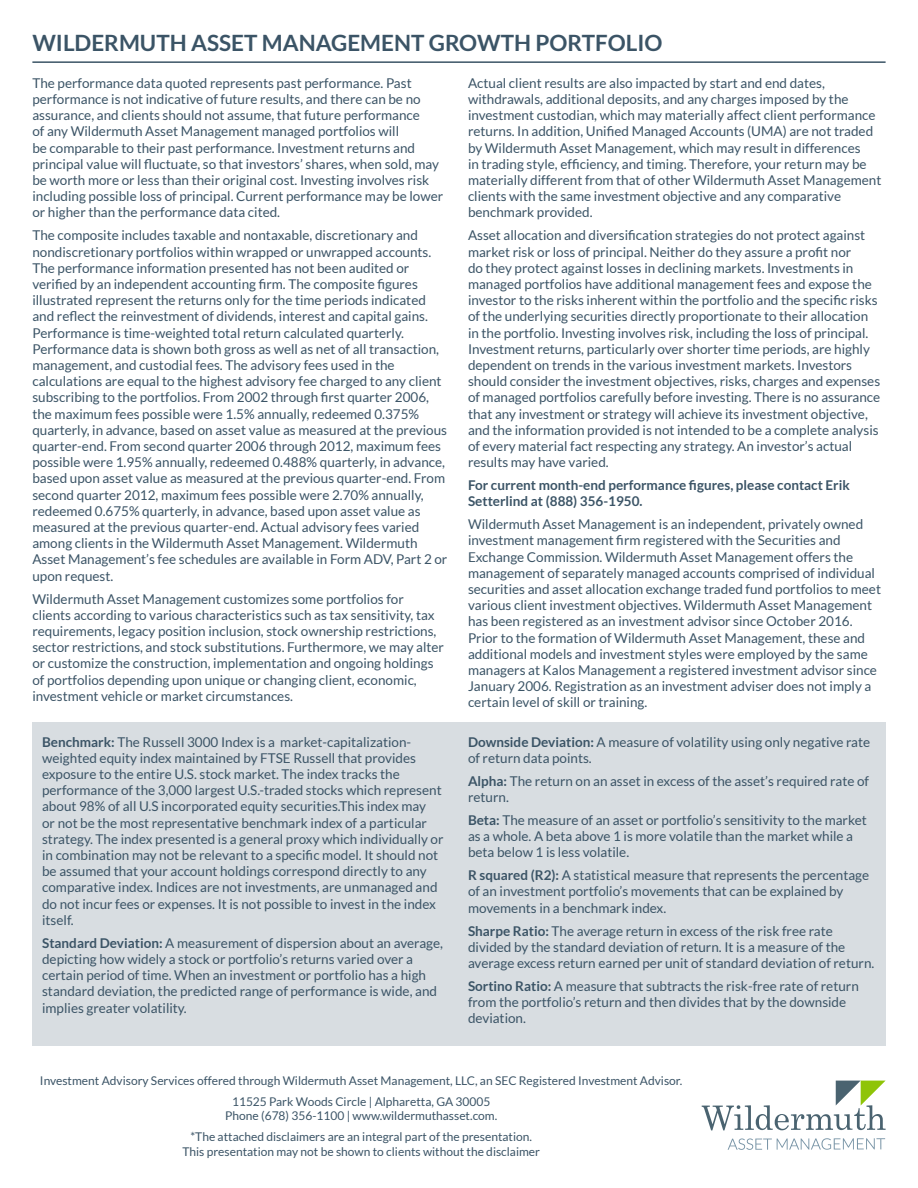
<style>
.page{position:relative;width:918px;height:1188px;background:#fff}
.page>*{position:absolute;margin:0;border:0;box-sizing:border-box;transform-origin:0 0}
.Subheading{font:700 22.5px "Lato";color:#3b5466}
.Basic_Body{font:13.5px/16.2px "Lato";color:#3b5466}
.Basic_Body-2{font:700 13.5px/16.2px "Lato";color:#3b5466}
.Basic_Body-3{font:12px/14.4px "Lato";color:#3b5466;text-align:center}
.s1{font-weight:700}
</style>
<div class="page">
<div style="left:32px;top:722px;width:854px;height:324px;background:#d8dde1"></div>
<svg style="left:702px;top:1081px;width:184px;height:49px"></svg>
<svg style="left:728px;top:1138px;width:157px;height:12px"></svg>
<hr style="left:32px;top:61px;width:854px;height:2px;background:#3b5466">
<p class="Subheading" style="left:32px;top:29px;width:632px">WILDERMUTH ASSET MANAGEMENT GROWTH PORTFOLIO</p>
<p class="Basic_Body" style="left:32px;top:75px;width:412px">The performance data quoted represents past performance. Past performance is not indicative of future results, and there can be no assurance, and clients should not assume, that future performance<br>of any Wildermuth Asset Management managed portfolios will<br>be comparable to their past performance. Investment returns and principal value will fluctuate, so that investors’ shares, when sold, may be worth more or less than their original cost. Investing involves risk including possible loss of principal. Current performance may be lower or higher than the performance data cited.</p>
<p class="Basic_Body" style="left:32px;top:227px;width:417px">The composite includes taxable and nontaxable, discretionary and nondiscretionary portfolios within wrapped or unwrapped accounts.<br>The performance information presented has not been audited or verified by an independent accounting firm. The composite figures illustrated represent the returns only for the time periods indicated and reflect the reinvestment of dividends, interest and capital gains.<br>Performance is time-weighted total return calculated quarterly.<br>Performance data is shown both gross as well as net of all transaction, management, and custodial fees. The advisory fees used in the calculations are equal to the highest advisory fee charged to any client subscribing to the portfolios. From 2002 through first quarter 2006, the maximum fees possible were 1.5% annually, redeemed 0.375% quarterly, in advance, based on asset value as measured at the previous quarter-end. From second quarter 2006 through 2012, maximum fees possible were 1.95% annually, redeemed 0.488% quarterly, in advance, based upon asset value as measured at the previous quarter-end. From second quarter 2012, maximum fees possible were 2.70% annually, redeemed 0.675% quarterly, in advance, based upon asset value as measured at the previous quarter-end. Actual advisory fees varied among clients in the Wildermuth Asset Management. Wildermuth Asset Management’s fee schedules are available in Form ADV, Part 2 or upon request.</p>
<p class="Basic_Body" style="left:32px;top:590px;width:413px">Wildermuth Asset Management customizes some portfolios for clients according to various characteristics such as tax sensitivity, tax requirements, legacy position inclusion, stock ownership restrictions, sector restrictions, and stock substitutions. Furthermore, we may alter or customize the construction, implementation and ongoing holdings of portfolios depending upon unique or changing client, economic, investment vehicle or market circumstances.</p>
<p class="Basic_Body" style="left:468px;top:75px;width:415px">Actual client results are also impacted by start and end dates, withdrawals, additional deposits, and any charges imposed by the investment custodian, which may materially affect client performance returns. In addition, Unified Managed Accounts (UMA) are not traded by Wildermuth Asset Management, which may result in differences<br>in trading style, efficiency, and timing. Therefore, your return may be materially different from that of other Wildermuth Asset Management clients with the same investment objective and any comparative benchmark provided.</p>
<p class="Basic_Body" style="left:468px;top:227px;width:414px">Asset allocation and diversification strategies do not protect against market risk or loss of principal. Neither do they assure a profit nor<br>do they protect against losses in declining markets. Investments in managed portfolios have additional management fees and expose the investor to the risks inherent within the portfolio and the specific risks of the underlying securities directly proportionate to their allocation in the portfolio. Investing involves risk, including the loss of principal.<br>Investment returns, particularly over shorter time periods, are highly dependent on trends in the various investment markets. Investors should consider the investment objectives, risks, charges and expenses of managed portfolios carefully before investing. There is no assurance that any investment or strategy will achieve its investment objective, and the information provided is not intended to be a complete analysis of every material fact respecting any strategy. An investor’s actual results may have varied.</p>
<p class="Basic_Body-2" style="left:468px;top:477px;width:383px">For current month-end performance figures, please contact Erik<br>Setterlind at (888) 356-1950.</p>
<p class="Basic_Body" style="left:468px;top:516px;width:415px">Wildermuth Asset Management is an independent, privately owned investment management firm registered with the Securities and Exchange Commission. Wildermuth Asset Management offers the management of separately managed accounts comprised of individual securities and asset allocation exchange traded fund portfolios to meet various client investment objectives. Wildermuth Asset Management has been registered as an investment advisor since October 2016.<br>Prior to the formation of Wildermuth Asset Management, these and additional models and investment styles were employed by the same managers at Kalos Management a registered investment advisor since January 2006. Registration as an investment adviser does not imply a certain level of skill or training.</p>
<p class="Basic_Body" style="left:42px;top:734px;width:403px"><span class="s1">Benchmark:</span> The Russell 3000 Index is a market-capitalization&shy;weighted equity index maintained by FTSE Russell that provides exposure to the entire U.S. stock market. The index tracks the performance of the 3,000 largest U.S.-traded stocks which represent about 98% of all U.S incorporated equity securities.This index may<br>or not be the most representative benchmark index of a particular strategy. The index presented is a general proxy which individually or in combination may not be relevant to a specific model. It should not be assumed that your account holdings correspond directly to any comparative index. Indices are not investments, are unmanaged and do not incur fees or expenses. It is not possible to invest in the index itself.</p>
<p class="Basic_Body" style="left:42px;top:935px;width:402px"><span class="s1">Standard Deviation:</span> A measurement of dispersion about an average, depicting how widely a stock or portfolio’s returns varied over a certain period of time. When an investment or portfolio has a high standard deviation, the predicted range of performance is wide, and implies greater volatility.</p>
<p class="Basic_Body" style="left:468px;top:734px;width:404px"><span class="s1">Downside Deviation:</span> A measure of volatility using only negative rate of return data points.</p>
<p class="Basic_Body" style="left:468px;top:773px;width:403px"><span class="s1">Alpha:</span> The return on an asset in excess of the asset’s required rate of return.</p>
<p class="Basic_Body" style="left:468px;top:812px;width:400px"><span class="s1">Beta:</span> The measure of an asset or portfolio’s sensitivity to the market as a whole. A beta above 1 is more volatile than the market while a beta below 1 is less volatile.</p>
<p class="Basic_Body" style="left:468px;top:867px;width:403px"><span class="s1">R squared (R2):</span> A statistical measure that represents the percentage of an investment portfolio’s movements that can be explained by movements in a benchmark index.</p>
<p class="Basic_Body" style="left:468px;top:923px;width:408px"><span class="s1">Sharpe Ratio:</span> The average return in excess of the risk free rate divided by the standard deviation of return. It is a measure of the average excess return earned per unit of standard deviation of return.</p>
<p class="Basic_Body" style="left:468px;top:978px;width:392px"><span class="s1">Sortino Ratio:</span> A measure that subtracts the risk-free rate of return from the portfolio’s return and then divides that by the downside deviation.</p>
<p class="Basic_Body-3" style="left:40px;top:1073px;width:644px">Investment Advisory Services offered through Wildermuth Asset Management, LLC, an SEC Registered Investment Advisor.</p>
<p class="Basic_Body-3" style="left:225px;top:1094px;width:274px">11525 Park Woods Circle | Alpharetta, GA 30005<br>Phone (678) 356-1100 | www.wildermuthasset.com.</p>
<p class="Basic_Body-3" style="left:182px;top:1130px;width:359px">*The attached disclaimers are an integral part of the presentation.<br>This presentation may not be shown to clients without the disclaimer</p>
</div>
